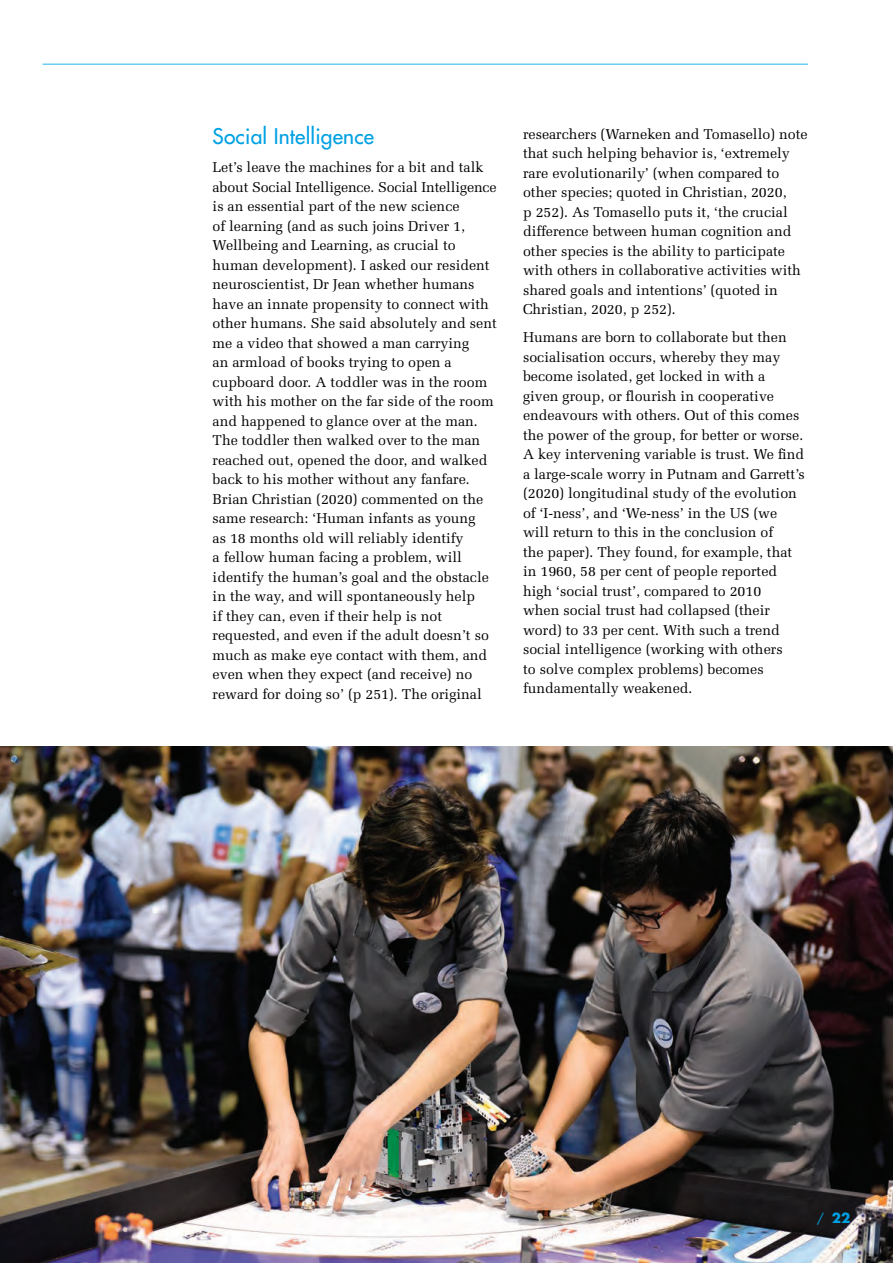
<style>
.page{position:relative;width:893px;height:1263px;background:#fff}
.page>*{position:absolute;margin:0;border:0;box-sizing:border-box;transform-origin:0 0}
.Heading_2{font:21px "Futura";letter-spacing:.01em;color:#00a1e3}
.Body_Copy{font:14.25px/19.5px "Melior";color:#000}
.t1{font:700 13.5px "Futura";color:#00a1e3}
.s1{font-weight:400;font-size:12.75px}
</style>
<div class="page">
<hr style="left:43px;top:64px;width:765px;height:1px;background:#1fb5ea">
<img style="left:0;top:746px;width:893px;height:517px">
<p class="Heading_2" style="left:213px;top:123px;width:163px">Social Intelligence</p>
<p class="Body_Copy" style="left:213px;top:157px;width:286px">Let’s leave the machines for a bit and talk about Social Intelligence. Social Intelligence is an essential part of the new science<br>of learning (and as such joins Driver 1, Wellbeing and Learning, as crucial to human development). I asked our resident neuroscientist, Dr Jean whether humans have an innate propensity to connect with other humans. She said absolutely and sent me a video that showed a man carrying<br>an armload of books trying to open a cupboard door. A toddler was in the room with his mother on the far side of the room and happened to glance over at the man.<br>The toddler then walked over to the man reached out, opened the door, and walked back to his mother without any fanfare.<br>Brian Christian (2020) commented on the same research: ‘Human infants as young<br>as 18 months old will reliably identify<br>a fellow human facing a problem, will identify the human’s goal and the obstacle in the way, and will spontaneously help<br>if they can, even if their help is not requested, and even if the adult doesn’t so much as make eye contact with them, and even when they expect (and receive) no reward for doing so’ (p 251). The original</p>
<p class="Body_Copy" style="left:523px;top:124px;width:286px">researchers (Warneken and Tomasello) note that such helping behavior is, ‘extremely rare evolutionarily’ (when compared to other species; quoted in Christian, 2020,<br>p 252). As Tomasello puts it, ‘the crucial difference between human cognition and other species is the ability to participate with others in collaborative activities with shared goals and intentions’ (quoted in Christian, 2020, p 252).</p>
<p class="Body_Copy" style="left:523px;top:328px;width:283px">Humans are born to collaborate but then socialisation occurs, whereby they may become isolated, get locked in with a<br>given group, or flourish in cooperative endeavours with others. Out of this comes the power of the group, for better or worse.<br>A key intervening variable is trust. We find a large-scale worry in Putnam and Garrett’s (2020) longitudinal study of the evolution of ‘I-ness’, and ‘We-ness’ in the US (we will return to this in the conclusion of<br>the paper). They found, for example, that in 1960, 58 per cent of people reported high ‘social trust’, compared to 2010<br>when social trust had collapsed (their word) to 33 per cent. With such a trend social intelligence (working with others<br>to solve complex problems) becomes fundamentally weakened.</p>
<p class="t1" style="left:817px;top:1208px;width:35px"><span class="s1">/</span> 22</p>
</div>
